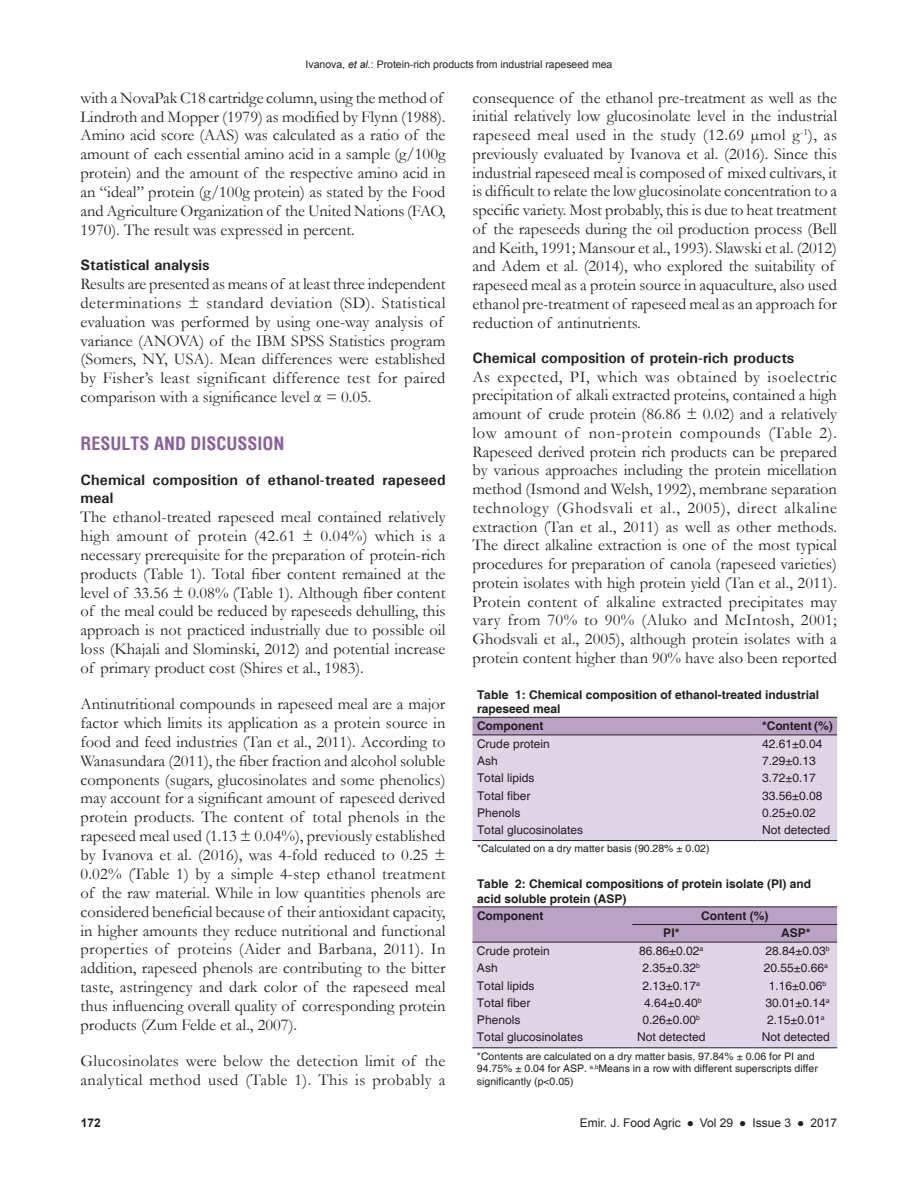
<style>
.page{position:relative;width:918px;height:1188px;background:#fff}
.page>*{position:absolute;margin:0;border:0;box-sizing:border-box;transform-origin:0 0}
.t1{font:700 condensed 18px "Helvetica";color:#8a5f9d}
.TX{font:16.5px/18.9px "Garamond";color:#231f20}
.TX-2{font:16.5px/18.9px "Garamond";letter-spacing:.02em;color:#231f20}
.t2{font:700 15px/18.1px "Univers";color:#231f20}
.TB{font:12px "Helvetica";color:#231f20}
.TT{font:700 12px/14.4px "Helvetica";color:#231f20}
.TBL{font:12px "Helvetica";color:#231f20}
.TCH{font:700 12px "Helvetica";color:#231f20}
.t3{font:12px "Arial";color:#231f20}
.t4{font:700 12px "Arial";color:#231f20}
.TFN{font:10.5px/12.6px "Helvetica";color:#231f20}
.t5{font:10.5px "Arial";color:#231f20}
.s1{font-style:italic}
</style>
<div class="page">
<svg style="left:472px;top:718px;width:365px;height:122px;background:#d9cde1"></svg>
<hr style="left:472px;top:840px;width:116px;height:1px;background:#231f20">
<hr style="left:588px;top:840px;width:170px;height:1px;background:#231f20">
<hr style="left:758px;top:840px;width:79px;height:1px;background:#231f20">
<hr style="left:472px;top:735px;width:116px;height:1px;background:#231f20">
<hr style="left:588px;top:735px;width:170px;height:1px;background:#231f20">
<hr style="left:758px;top:735px;width:79px;height:1px;background:#231f20">
<hr style="left:472px;top:717px;width:116px;height:1px;background:#231f20">
<hr style="left:588px;top:717px;width:170px;height:1px;background:#231f20">
<hr style="left:758px;top:717px;width:79px;height:1px;background:#231f20">
<svg style="left:472px;top:907px;width:365px;height:140px;background:#d5c7de"></svg>
<hr style="left:472px;top:1047px;width:116px;height:1px;background:#231f20">
<hr style="left:588px;top:1047px;width:44px;height:1px;background:#231f20">
<hr style="left:632px;top:1047px;width:78px;height:1px;background:#231f20">
<hr style="left:710px;top:1047px;width:45px;height:1px;background:#231f20">
<hr style="left:755px;top:1047px;width:82px;height:1px;background:#231f20">
<hr style="left:472px;top:942px;width:116px;height:1px;background:#231f20">
<hr style="left:588px;top:942px;width:44px;height:1px;background:#231f20">
<hr style="left:632px;top:942px;width:78px;height:1px;background:#231f20">
<hr style="left:710px;top:942px;width:45px;height:1px;background:#231f20">
<hr style="left:755px;top:942px;width:82px;height:1px;background:#231f20">
<hr style="left:472px;top:906px;width:116px;height:1px;background:#231f20">
<hr style="left:588px;top:906px;width:44px;height:1px;background:#231f20">
<hr style="left:632px;top:906px;width:78px;height:1px;background:#231f20">
<hr style="left:710px;top:906px;width:45px;height:1px;background:#231f20">
<hr style="left:755px;top:906px;width:82px;height:1px;background:#231f20">
<hr style="left:632px;top:924px;width:78px;height:1px;background:#231f20">
<hr style="left:710px;top:924px;width:45px;height:1px;background:#231f20">
<hr style="left:755px;top:924px;width:82px;height:1px;background:#231f20">
<p class="t5" style="left:306px;top:57px;width:308px">Ivanova, <span class="s1">et al.</span>: Protein-rich products from industrial rapeseed mea</p>
<p class="TX" style="left:81px;top:88px;width:366px">with a NovaPak C18 cartridge column, using the method of Lindroth and Mopper (1979) as modified by Flynn (1988).<br>Amino acid score (AAS) was calculated as a ratio of the amount of each essential amino acid in a sample (g/100g protein) and the amount of the respective amino acid in an “ideal” protein (g/100g protein) as stated by the Food and Agriculture Organization of the United Nations (FAO, 1970). The result was expressed in percent.</p>
<h2 class="t2" style="left:81px;top:256px;width:131px">Statistical analysis</h2>
<p class="TX" style="left:81px;top:274px;width:367px">Results are presented as means of at least three independent determinations ± standard deviation (SD). Statistical evaluation was performed by using one-way analysis of variance (ANOVA) of the IBM SPSS Statistics program (Somers, NY, USA). Mean differences were established by Fisher’s least significant difference test for paired comparison with a significance level α = 0.05.</p>
<h1 class="t1" style="left:81px;top:431px;width:206px">RESULTS AND DISCUSSION</h1>
<h2 class="t2" style="left:81px;top:471px;width:367px">Chemical composition of ethanol-treated rapeseed meal</h2>
<p class="TX" style="left:81px;top:507px;width:367px;text-align:justify">The ethanol-treated rapeseed meal contained relatively high amount of protein (42.61 ± 0.04%) which is a necessary prerequisite for the preparation of protein-rich products (Table 1). Total fiber content remained at the level of 33.56 ± 0.08% (Table 1). Although fiber content of the meal could be reduced by rapeseeds dehulling, this approach is not practiced industrially due to possible oil loss (Khajali and Slominski, 2012) and potential increase of primary product cost (Shires et al., 1983).</p>
<p class="TX" style="left:81px;top:694px;width:367px;text-align:justify">Antinutritional compounds in rapeseed meal are a major factor which limits its application as a protein source in food and feed industries (Tan et al., 2011). According to Wanasundara (2011), the fiber fraction and alcohol soluble components (sugars, glucosinolates and some phenolics) may account for a significant amount of rapeseed derived protein products. The content of total phenols in the rapeseed meal used (1.13 ± 0.04%), previously established by Ivanova et al. (2016), was 4-fold reduced to 0.25 ± 0.02% (Table 1) by a simple 4-step ethanol treatment of the raw material. While in low quantities phenols are considered beneficial because of their antioxidant capacity, in higher amounts they reduce nutritional and functional properties of proteins (Aider and Barbana, 2011). In addition, rapeseed phenols are contributing to the bitter taste, astringency and dark color of the rapeseed meal thus influencing overall quality of corresponding protein products (Zum Felde et al., 2007).</p>
<p class="TX-2" style="left:81px;top:1051px;width:366px">Glucosinolates were below the detection limit of the analytical method used (Table 1). This is probably a</p>
<p class="TX" style="left:472px;top:88px;width:366px">consequence of the ethanol pre-treatment as well as the initial relatively low glucosinolate level in the industrial rapeseed meal used in the study (12.69 µmol g<sup>-1</sup>), as previously evaluated by Ivanova et al. (2016). Since this industrial rapeseed meal is composed of mixed cultivars, it is difficult to relate the low glucosinolate concentration to a specific variety. Most probably, this is due to heat treatment of the rapeseeds during the oil production process (Bell and Keith, 1991; Mansour et al., 1993). Slawski et al. (2012) and Adem et al. (2014), who explored the suitability of rapeseed meal as a protein source in aquaculture, also used ethanol pre-treatment of rapeseed meal as an approach for reduction of antinutrients.</p>
<h2 class="t2" style="left:472px;top:349px;width:323px">Chemical composition of protein-rich products</h2>
<p class="TX" style="left:472px;top:367px;width:366px;text-align:justify">As expected, PI, which was obtained by isoelectric precipitation of alkali extracted proteins, contained a high amount of crude protein (86.86 ± 0.02) and a relatively low amount of non-protein compounds (Table 2).<br>Rapeseed derived protein rich products can be prepared by various approaches including the protein micellation method (Ismond and Welsh, 1992), membrane separation technology (Ghodsvali et al., 2005), direct alkaline extraction (Tan et al., 2011) as well as other methods.<br>The direct alkaline extraction is one of the most typical procedures for preparation of canola (rapeseed varieties) protein isolates with high protein yield (Tan et al., 2011).<br>Protein content of alkaline extracted precipitates may vary from 70% to 90% (Aluko and McIntosh, 2001; Ghodsvali et al., 2005), although protein isolates with a protein content higher than 90% have also been reported</p>
<p class="TT" style="left:477px;top:688px;width:344px">Table 1: Chemical composition of ethanol‑treated industrial rapeseed meal</p>
<p class="TCH" style="left:477px;top:719px;width:68px">Component</p>
<p class="TCH" style="left:762px;top:719px;width:72px">*Content (%)</p>
<p class="TB" style="left:477px;top:737px;width:74px">Crude protein</p>
<p class="TB" style="left:762px;top:737px;width:62px">42.61±0.04</p>
<p class="TB" style="left:477px;top:754px;width:22px">Ash</p>
<p class="TB" style="left:762px;top:754px;width:55px">7.29±0.13</p>
<p class="TB" style="left:477px;top:771px;width:59px">Total lipids</p>
<p class="TB" style="left:762px;top:771px;width:55px">3.72±0.17</p>
<p class="TB" style="left:477px;top:788px;width:55px">Total fiber</p>
<p class="TB" style="left:762px;top:788px;width:62px">33.56±0.08</p>
<p class="TB" style="left:477px;top:806px;width:45px">Phenols</p>
<p class="TB" style="left:762px;top:806px;width:55px">0.25±0.02</p>
<p class="TBL" style="left:477px;top:823px;width:108px">Total glucosinolates</p>
<p class="TBL" style="left:762px;top:823px;width:70px">Not detected</p>
<p class="TFN" style="left:477px;top:843px;width:234px">*Calculated on a dry matter basis (90.28% ± 0.02)</p>
<p class="TT" style="left:477px;top:877px;width:336px">Table 2: Chemical compositions of protein isolate (PI) and acid soluble protein (ASP)</p>
<p class="TCH" style="left:477px;top:908px;width:68px">Component</p>
<p class="TCH" style="left:701px;top:908px;width:69px">Content (%)</p>
<p class="TCH" style="left:663px;top:926px;width:18px">PI*</p>
<p class="TCH" style="left:781px;top:926px;width:31px">ASP*</p>
<p class="TB" style="left:477px;top:944px;width:74px">Crude protein</p>
<p class="TB" style="left:639px;top:944px;width:66px">86.86±0.02<sup>a</sup></p>
<p class="TB" style="left:765px;top:944px;width:66px">28.84±0.03<sup>b</sup></p>
<p class="TB" style="left:477px;top:961px;width:22px">Ash</p>
<p class="TB" style="left:643px;top:961px;width:59px">2.35±0.32<sup>b</sup></p>
<p class="TB" style="left:764px;top:961px;width:66px">20.55±0.66<sup>a</sup></p>
<p class="TB" style="left:477px;top:978px;width:59px">Total lipids</p>
<p class="TB" style="left:643px;top:978px;width:59px">2.13±0.17<sup>a</sup></p>
<p class="TB" style="left:769px;top:978px;width:59px">1.16±0.06<sup>b</sup></p>
<p class="TB" style="left:477px;top:996px;width:55px">Total fiber</p>
<p class="TB" style="left:644px;top:996px;width:59px">4.64±0.40<sup>b</sup></p>
<p class="TB" style="left:765px;top:996px;width:66px">30.01±0.14<sup>a</sup></p>
<p class="TB" style="left:477px;top:1013px;width:45px">Phenols</p>
<p class="TB" style="left:643px;top:1013px;width:59px">0.26±0.00<sup>b</sup></p>
<p class="TB" style="left:767px;top:1013px;width:59px">2.15±0.01<sup>a</sup></p>
<p class="TBL" style="left:477px;top:1030px;width:108px">Total glucosinolates</p>
<p class="TBL" style="left:637px;top:1030px;width:70px">Not detected</p>
<p class="TBL" style="left:762px;top:1030px;width:70px">Not detected</p>
<p class="TFN" style="left:477px;top:1050px;width:342px">*Contents are calculated on a dry matter basis, 97.84% ± 0.06 for PI and<br>94.75% ± 0.04 for ASP. <sup>a,b</sup>Means in a row with different superscripts differ significantly (p&lt;0.05)</p>
<p class="t4" style="left:81px;top:1115px;width:22px">172</p>
<p class="t3" style="left:580px;top:1115px;width:259px">Emir. J. Food Agric ● Vol 29 ● Issue 3 ● 2017</p>
</div>
